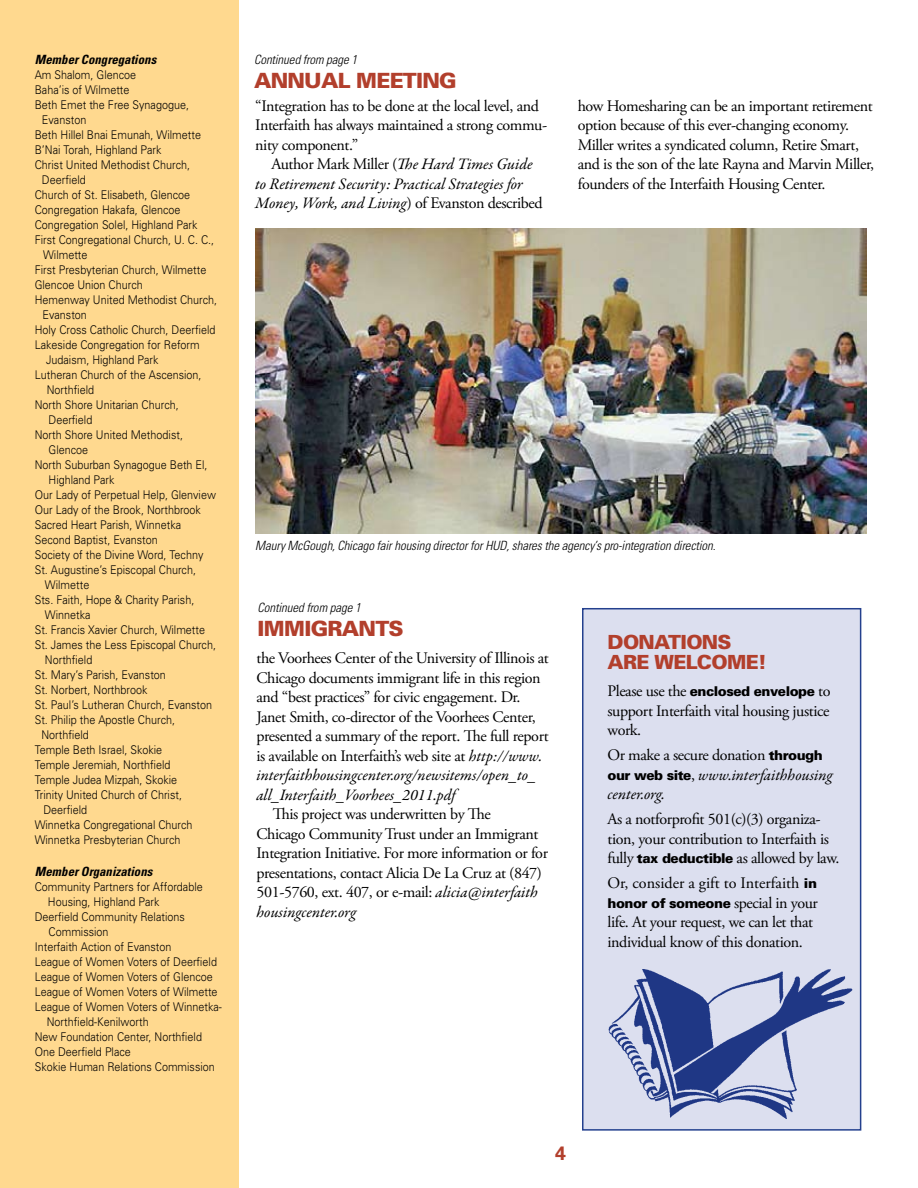
<style>
.page{position:relative;width:918px;height:1188px;background:#fff}
.page>*{position:absolute;margin:0;border:0;box-sizing:border-box;transform-origin:0 0}
.t1{font:900 21px "Univers";letter-spacing:-.035em;color:#b23f2c}
.t2{font:900 19.5px/19.5px "Univers";letter-spacing:-.035em;color:#b23f2c}
.t3{font:700 19.5px "Univers";color:#b23f2c}
.t4{font:16.05px/19.5px "Adobe Garamond Pro";letter-spacing:-.025em;color:#000}
.t5{font:italic 16.05px/19.5px "Garamond Premr Pro";letter-spacing:-.005em;color:#000}
.t6{font:16.05px "Adobe Garamond Pro";color:#000}
.t7{font:900 13.5px "Univers";color:#000}
.t8{font:italic 300 condensed 12.75px "Univers";color:#000}
.t9{font:italic 700 condensed 12.75px "Univers";letter-spacing:.005em;color:#000}
.t10{font:300 12px "Univers";color:#000;scale:.9 1}
.s1{font-family:"Garamond Premr Pro";font-style:italic}
.s2{font-family:"Adobe Garamond Pro";font-style:normal}
.s3{font-family:"Adobe Garamond Pro";font-weight:400;font-size:16.05px}
.s4{font-family:"Univers";font-weight:900;font-size:13.5px}
.s5{font-family:"Univers";font-weight:900;font-style:normal;font-size:13.5px}
</style>
<div class="page">
<div style="left:0;top:0;width:238px;height:1188px;background:#ffd98f"></div>
<img style="left:255px;top:228px;width:611px;height:306px">
<div style="left:582px;top:608px;width:279px;height:523px;background:#dcdfef;border:2px solid #24408e"></div>
<img style="left:585px;top:952px;width:277px;height:179px">
<p class="t9" style="left:35px;top:52px;width:123px">Member Congregations</p>
<p class="t10" style="left:35px;top:68px;width:114px">Am Shalom, Glencoe</p>
<p class="t10" style="left:35px;top:83px;width:107px">Baha’is of Wilmette</p>
<p class="t10" style="left:35px;top:98px;width:173px">Beth Emet the Free Synagogue,</p>
<p class="t10" style="left:42px;top:113px;width:51px">Evanston</p>
<p class="t10" style="left:35px;top:128px;width:186px">Beth Hillel Bnai Emunah, Wilmette</p>
<p class="t10" style="left:35px;top:143px;width:142px">B’Nai Torah, Highland Park</p>
<p class="t10" style="left:35px;top:158px;width:174px">Christ United Methodist Church,</p>
<p class="t10" style="left:42px;top:173px;width:50px">Deerfield</p>
<p class="t10" style="left:35px;top:188px;width:174px">Church of St. Elisabeth, Glencoe</p>
<p class="t10" style="left:35px;top:203px;width:164px">Congregation Hakafa, Glencoe</p>
<p class="t10" style="left:35px;top:218px;width:182px">Congregation Solel, Highland Park</p>
<p class="t10" style="left:35px;top:233px;width:201px">First Congregational Church, U. C. C.,</p>
<p class="t10" style="left:43px;top:248px;width:51px">Wilmette</p>
<p class="t10" style="left:35px;top:263px;width:192px">First Presbyterian Church, Wilmette</p>
<p class="t10" style="left:35px;top:278px;width:122px">Glencoe Union Church</p>
<p class="t10" style="left:35px;top:293px;width:204px">Hemenway United Methodist Church,</p>
<p class="t10" style="left:43px;top:308px;width:51px">Evanston</p>
<p class="t10" style="left:35px;top:323px;width:202px">Holy Cross Catholic Church, Deerfield</p>
<p class="t10" style="left:35px;top:338px;width:185px">Lakeside Congregation for Reform</p>
<p class="t10" style="left:46px;top:353px;width:126px">Judaism, Highland Park</p>
<p class="t10" style="left:35px;top:368px;width:187px">Lutheran Church of the Ascension,</p>
<p class="t10" style="left:47px;top:383px;width:54px">Northfield</p>
<p class="t10" style="left:35px;top:398px;width:162px">North Shore Unitarian Church,</p>
<p class="t10" style="left:49px;top:413px;width:50px">Deerfield</p>
<p class="t10" style="left:35px;top:428px;width:166px">North Shore United Methodist,</p>
<p class="t10" style="left:49px;top:443px;width:46px">Glencoe</p>
<p class="t10" style="left:35px;top:458px;width:194px">North Suburban Synagogue Beth El,</p>
<p class="t10" style="left:49px;top:473px;width:75px">Highland Park</p>
<p class="t10" style="left:35px;top:488px;width:203px">Our Lady of Perpetual Help, Glenview</p>
<p class="t10" style="left:35px;top:503px;width:186px">Our Lady of the Brook, Northbrook</p>
<p class="t10" style="left:35px;top:518px;width:164px">Sacred Heart Parish, Winnetka</p>
<p class="t10" style="left:35px;top:533px;width:138px">Second Baptist, Evanston</p>
<p class="t10" style="left:35px;top:548px;width:189px">Society of the Divine Word, Techny</p>
<p class="t10" style="left:35px;top:563px;width:181px">St. Augustine’s Episcopal Church,</p>
<p class="t10" style="left:45px;top:578px;width:51px">Wilmette</p>
<p class="t10" style="left:35px;top:593px;width:179px">Sts. Faith, Hope &amp; Charity Parish,</p>
<p class="t10" style="left:45px;top:608px;width:52px">Winnetka</p>
<p class="t10" style="left:35px;top:623px;width:191px">St. Francis Xavier Church, Wilmette</p>
<p class="t10" style="left:35px;top:638px;width:203px">St. James the Less Episcopal Church,</p>
<p class="t10" style="left:45px;top:653px;width:54px">Northfield</p>
<p class="t10" style="left:35px;top:668px;width:147px">St. Mary’s Parish, Evanston</p>
<p class="t10" style="left:35px;top:683px;width:127px">St. Norbert, Northbrook</p>
<p class="t10" style="left:35px;top:698px;width:199px">St. Paul’s Lutheran Church, Evanston</p>
<p class="t10" style="left:35px;top:713px;width:158px">St. Philip the Apostle Church,</p>
<p class="t10" style="left:41px;top:728px;width:54px">Northfield</p>
<p class="t10" style="left:35px;top:743px;width:143px">Temple Beth Israel, Skokie</p>
<p class="t10" style="left:35px;top:758px;width:152px">Temple Jeremiah, Northfield</p>
<p class="t10" style="left:35px;top:773px;width:160px">Temple Judea Mizpah, Skokie</p>
<p class="t10" style="left:35px;top:788px;width:165px">Trinity United Church of Christ,</p>
<p class="t10" style="left:43px;top:803px;width:50px">Deerfield</p>
<p class="t10" style="left:35px;top:818px;width:177px">Winnetka Congregational Church</p>
<p class="t10" style="left:35px;top:833px;width:164px">Winnetka Presbyterian Church</p>
<p class="t9" style="left:35px;top:863px;width:119px">Member Organizations</p>
<p class="t10" style="left:35px;top:879px;width:188px">Community Partners for Affordable</p>
<p class="t10" style="left:48px;top:894px;width:126px">Housing, Highland Park</p>
<p class="t10" style="left:35px;top:909px;width:168px">Deerfield Community Relations</p>
<p class="t10" style="left:49px;top:924px;width:68px">Commission</p>
<p class="t10" style="left:35px;top:939px;width:154px">Interfaith Action of Evanston</p>
<p class="t10" style="left:35px;top:954px;width:204px">League of Women Voters of Deerfield</p>
<p class="t10" style="left:35px;top:969px;width:199px">League of Women Voters of Glencoe</p>
<p class="t10" style="left:35px;top:984px;width:205px">League of Women Voters of Wilmette</p>
<p class="t10" style="left:35px;top:999px;width:209px">League of Women Voters of Winnetka-</p>
<p class="t10" style="left:47px;top:1014px;width:115px">Northfield-Kenilworth</p>
<p class="t10" style="left:35px;top:1029px;width:187px">New Foundation Center, Northfield</p>
<p class="t10" style="left:35px;top:1044px;width:108px">One Deerfield Place</p>
<p class="t10" style="left:35px;top:1059px;width:202px">Skokie Human Relations Commission</p>
<p class="t8" style="left:254px;top:52px;width:105px">Continued from page 1</p>
<h1 class="t1" style="left:254px;top:68px;width:204px">Annual Meeting</h1>
<h3 class="t4" style="left:255px;top:96px;width:293px">“Integration has to be done at the local level, and<br>Interfaith has always maintained a strong commu&shy;nity component.”</h3>
<h3 class="t4" style="left:271px;top:155px;width:263px">Author Mark Miller (<span class="s1">The Hard Times Guide</span></h3>
<h3 class="t5" style="left:255px;top:175px;width:289px">to Retirement Security: Practical Strategies for<br>Money, Work, and Living<span class="s2">) of Evanston described</span></h3>
<p class="t4" style="left:578px;top:96px;width:298px">how Homesharing can be an important retirement option because of this ever-changing economy.<br>Miller writes a syndicated column, Retire Smart, and is the son of the late Rayna and Marvin Miller, founders of the Interfaith Housing Center.</p>
<p class="t8" style="left:255px;top:538px;width:462px">Maury McGough, Chicago fair housing director for HUD, shares the agency’s pro-integration direction.</p>
<p class="t8" style="left:258px;top:599px;width:105px">Continued from page 1</p>
<h1 class="t1" style="left:258px;top:615px;width:16px">Imm</h1>
<h1 class="t1" style="left:304px;top:615px;width:101px">igrants</h1>
<p class="t4" style="left:256px;top:649px;width:294px">the Voorhees Center of the University of Illinois at Chicago documents immigrant life in this region and “best practices” for civic engagement. Dr.<br>Janet Smith, co-director of the Voorhees Center, presented a summary of the report. The full report is available on Interfaith’s web site at <span class="s1">http://www.</span></p>
<h3 class="t5" style="left:256px;top:766px;width:281px">interfaithhousingcenter.org/newsitems/open_to_ all_Interfaith_Voorhees_2011.pdf</h3>
<h3 class="t4" style="left:256px;top:805px;width:293px;text-indent:16px">This project was underwritten by The<br>Chicago Community Trust under an Immigrant Integration Initiative. For more information or for presentations, contact Alicia De La Cruz at (847)<br>501-5760, ext. 407, or e-mail: <span class="s1">alicia@interfaith</span></h3>
<h3 class="t5" style="left:256px;top:903px;width:101px">housingcenter.org</h3>
<h2 class="t2" style="left:608px;top:632px;width:161px">Donations are Welcome!</h2>
<p class="t7" style="left:608px;top:683px;width:225px"><span class="s3">Please use the</span> enclosed envelope <span class="s3">to</span></p>
<h3 class="t4" style="left:607px;top:702px;width:224px">support Interfaith vital housing justice work.</h3>
<h3 class="t4" style="left:607px;top:746px;width:217px">Or make a secure donation <span class="s4">through</span></h3>
<h3 class="t5" style="left:607px;top:766px;width:227px"><span class="s5">our web site</span><span class="s2">,</span> www.interfaithhousing center.org.</h3>
<h3 class="t4" style="left:608px;top:810px;width:233px">As a notforprofit 501(c)(3) organiza&shy;tion, your contribution to Interfaith is fully <span class="s4">tax deductible</span> as allowed by law.</h3>
<h3 class="t6" style="left:607px;top:873px;width:211px">Or, consider a gift to Interfaith <span class="s4">in</span></h3>
<p class="t7" style="left:607px;top:894px;width:212px">honor of someone <span class="s3">special in your</span></p>
<h3 class="t4" style="left:607px;top:913px;width:207px">life. At your request, we can let that individual know of this donation.</h3>
<h2 class="t3" style="left:555px;top:1142px;width:12px">4</h2>
</div>
